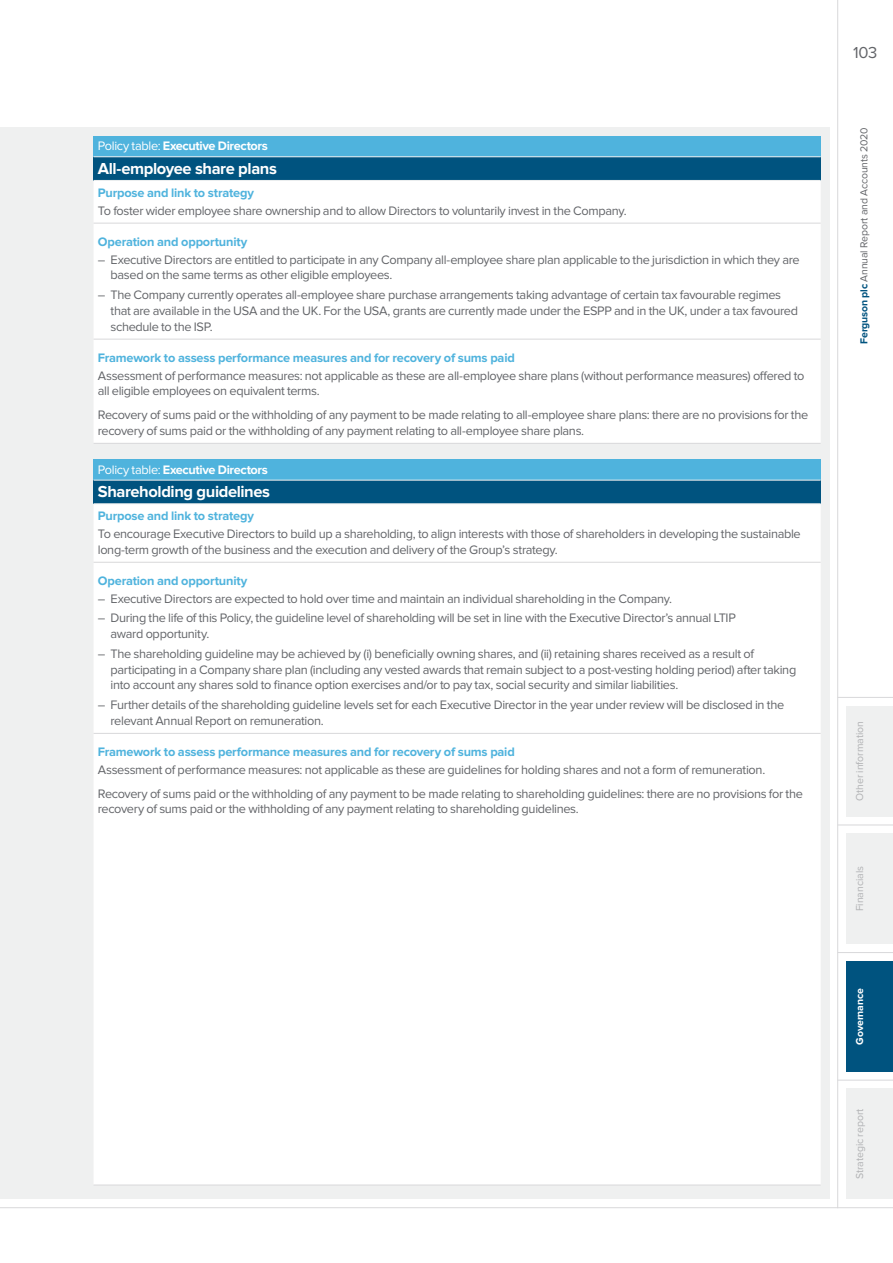
<style>
.page{position:relative;width:893px;height:1263px;background:#fff}
.page>*{position:absolute;margin:0;border:0;box-sizing:border-box;transform-origin:0 0}
.t1{font:700 16.5px "Proxima Nova";letter-spacing:-.025em;color:#fff}
.t2{font:16.5px "Proxima Nova";color:#636569}
.t3{font:12.75px/15.8px "Proxima Nova";letter-spacing:-.025em;color:#636569}
.t4{font:700 12.75px "Proxima Nova";letter-spacing:-.015em;color:#4fb3dd}
.t5{font:700 12.75px "Proxima Nova";letter-spacing:-.025em;color:#fff}
.t6{font:10.5px "Proxima Nova";letter-spacing:-.005em;color:#b1b2b4}
.t7{font:10.5px "Proxima Nova";letter-spacing:-.01em;color:#636569}
.t8{font:700 10.5px "Proxima Nova";letter-spacing:-.01em;color:#fff}
.s1{font-weight:400}
.s2{font-weight:700;color:#00537f}
</style>
<div class="page">
<hr style="left:0;top:1207px;width:893px;height:1px;background:#d8d8da">
<hr style="left:837px;top:0;width:1px;height:1208px;background:#d8d8da">
<hr style="left:838px;top:1080px;width:55px;height:1px;background:#d8d8da">
<hr style="left:838px;top:952px;width:55px;height:1px;background:#d8d8da">
<hr style="left:838px;top:825px;width:55px;height:1px;background:#d8d8da">
<hr style="left:838px;top:697px;width:55px;height:1px;background:#d8d8da">
<div style="left:0;top:128px;width:829px;height:1071px;background:#eff0f0"></div>
<div style="left:94px;top:136px;width:727px;height:21px;background:#4fb3dd"></div>
<div style="left:94px;top:157px;width:727px;height:23px;background:#00537f"></div>
<div style="left:94px;top:181px;width:727px;height:261px;background:#fff"></div>
<hr style="left:94px;top:156px;width:727px;height:1px;background:#eff0f0">
<hr style="left:94px;top:223px;width:727px;height:1px;background:#d8d8da">
<hr style="left:94px;top:443px;width:727px;height:1px;background:#d8d8da">
<hr style="left:94px;top:339px;width:727px;height:1px;background:#d8d8da">
<div style="left:94px;top:459px;width:727px;height:21px;background:#4fb3dd"></div>
<div style="left:94px;top:480px;width:727px;height:24px;background:#00537f"></div>
<div style="left:94px;top:505px;width:727px;height:679px;background:#fff"></div>
<hr style="left:94px;top:480px;width:727px;height:1px;background:#eff0f0">
<hr style="left:94px;top:503px;width:727px;height:1px;background:#eff0f0">
<hr style="left:94px;top:562px;width:727px;height:1px;background:#d8d8da">
<hr style="left:94px;top:1184px;width:727px;height:1px;background:#d8d8da">
<hr style="left:94px;top:733px;width:727px;height:1px;background:#d8d8da">
<div style="left:846px;top:706px;width:47px;height:110px;background:#eff0f0"></div>
<div style="left:846px;top:833px;width:47px;height:111px;background:#eff0f0"></div>
<div style="left:846px;top:1089px;width:47px;height:110px;background:#eff0f0"></div>
<div style="left:846px;top:961px;width:47px;height:110px;background:#00537f"></div>
<p class="t5" style="left:98px;top:140px;width:172px"><span class="s1">Policy table:</span> Executive Directors</p>
<p class="t1" style="left:98px;top:161px;width:181px">All-employee share plans</p>
<p class="t4" style="left:98px;top:187px;width:158px">Purpose and link to strategy</p>
<p class="t3" style="left:98px;top:203px;width:530px">To foster wider employee share ownership and to allow Directors to voluntarily invest in the Company.</p>
<p class="t4" style="left:98px;top:236px;width:151px">Operation and opportunity</p>
<p class="t3" style="left:111px;top:252px;width:691px;text-indent:-13px">– Executive Directors are entitled to participate in any Company all-employee share plan applicable to the jurisdiction in which they are based on the same terms as other eligible employees.</p>
<p class="t3" style="left:111px;top:288px;width:689px;text-indent:-13px">– The Company currently operates all-employee share purchase arrangements taking advantage of certain tax favourable regimes that are available in the USA and the UK. For the USA, grants are currently made under the ESPP and in the UK, under a tax favoured schedule to the ISP.</p>
<p class="t4" style="left:98px;top:352px;width:419px">Framework to assess performance measures and for recovery of sums paid</p>
<p class="t3" style="left:98px;top:368px;width:708px">Assessment of performance measures: not applicable as these are all-employee share plans (without performance measures) offered to all eligible employees on equivalent terms.</p>
<p class="t3" style="left:98px;top:407px;width:712px">Recovery of sums paid or the withholding of any payment to be made relating to all-employee share plans: there are no provisions for the recovery of sums paid or the withholding of any payment relating to all-employee share plans.</p>
<p class="t5" style="left:98px;top:464px;width:172px"><span class="s1">Policy table:</span> Executive Directors</p>
<p class="t1" style="left:98px;top:484px;width:174px">Shareholding guidelines</p>
<p class="t4" style="left:98px;top:510px;width:158px">Purpose and link to strategy</p>
<p class="t3" style="left:98px;top:526px;width:704px">To encourage Executive Directors to build up a shareholding, to align interests with those of shareholders in developing the sustainable long-term growth of the business and the execution and delivery of the Group’s strategy.</p>
<p class="t4" style="left:98px;top:575px;width:151px">Operation and opportunity</p>
<p class="t3" style="left:98px;top:591px;width:576px">– Executive Directors are expected to hold over time and maintain an individual shareholding in the Company.</p>
<p class="t3" style="left:111px;top:611px;width:627px;text-indent:-13px">– During the life of this Policy, the guideline level of shareholding will be set in line with the Executive Director’s annual LTIP award opportunity.</p>
<p class="t3" style="left:111px;top:646px;width:687px;text-indent:-13px">– The shareholding guideline may be achieved by (i) beneficially owning shares, and (ii) retaining shares received as a result of participating in a Company share plan (including any vested awards that remain subject to a post-vesting holding period) after taking into account any shares sold to finance option exercises and/or to pay tax, social security and similar liabilities.</p>
<p class="t3" style="left:111px;top:697px;width:675px;text-indent:-13px">– Further details of the shareholding guideline levels set for each Executive Director in the year under review will be disclosed in the relevant Annual Report on remuneration.</p>
<p class="t4" style="left:98px;top:746px;width:419px">Framework to assess performance measures and for recovery of sums paid</p>
<p class="t3" style="left:98px;top:758px;width:707px;line-height:23.7px">Assessment of performance measures: not applicable as these are guidelines for holding shares and not a form of remuneration.<br>Recovery of sums paid or the withholding of any payment to be made relating to shareholding guidelines: there are no provisions for the</p>
<p class="t3" style="left:98px;top:802px;width:483px">recovery of sums paid or the withholding of any payment relating to shareholding guidelines.</p>
<p class="t2" style="left:853px;top:45px;width:26px">103</p>
<p class="t7" style="left:859px;top:344px;width:218px;rotate:-90deg"><span class="s2">Ferguson plc</span> Annual Report and Accounts 2020</p>
<p class="t6" style="left:855px;top:801px;width:81px;rotate:-90deg">Other information</p>
<p class="t6" style="left:855px;top:911px;width:47px;rotate:-90deg">Financials</p>
<p class="t8" style="left:855px;top:1044px;width:58px;rotate:-90deg">Governance</p>
<p class="t6" style="left:855px;top:1179px;width:72px;rotate:-90deg">Strategic report</p>
</div>
